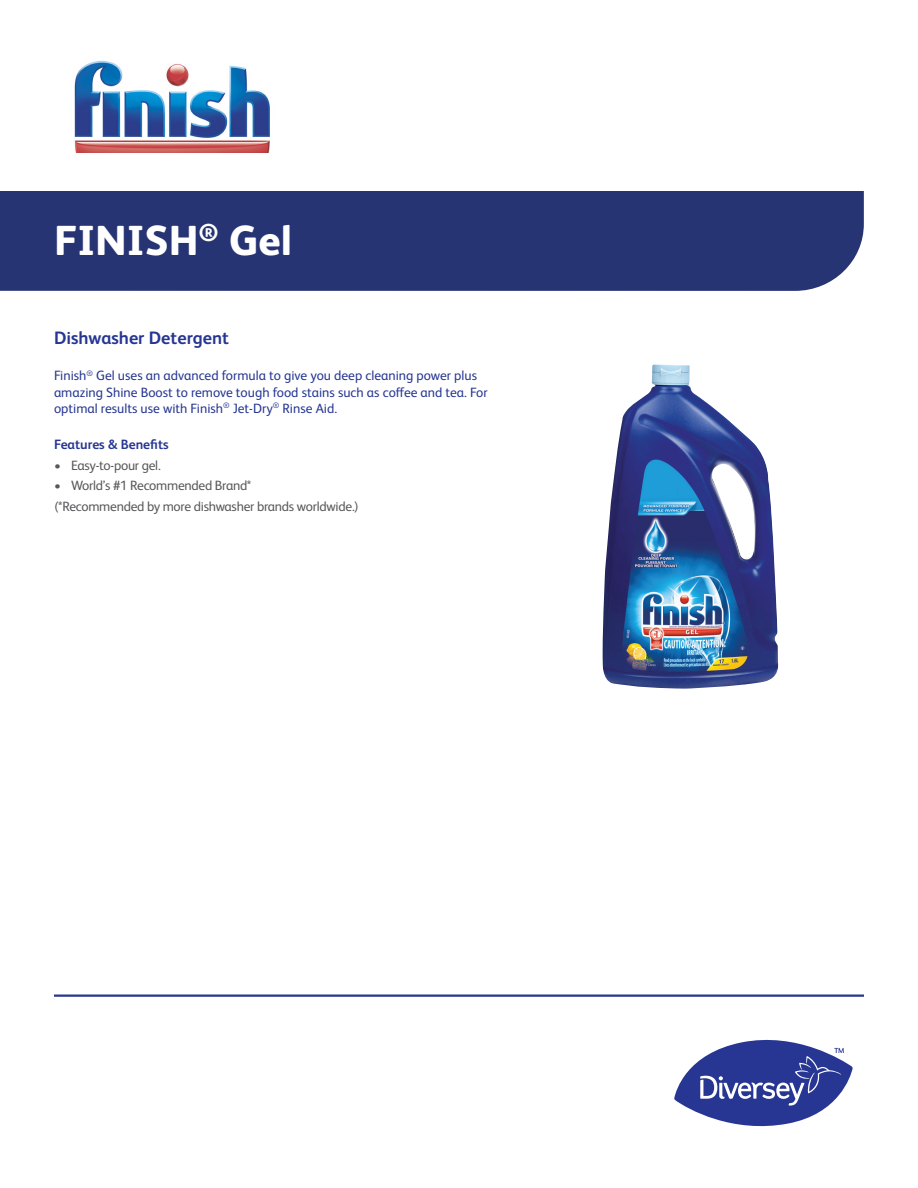
<style>
.page{position:relative;width:918px;height:1188px;background:#fff}
.page>*{position:absolute;margin:0;border:0;box-sizing:border-box;transform-origin:0 0}
.Fancy_Name_page_1{font:800 42px "FS Albert Pro";color:#fff}
.Intro_sentence_page{font:700 18px "FS Albert Pro";color:#263692}
.Intro_sentence_page-2{font:13.5px/16.2px "FS Albert Pro";color:#263692}
.bullet{font:13.5px "FS Albert Pro";letter-spacing:-.02em;color:#57585a}
.Section_headings{font:700 13.5px "FS Albert Pro";color:#263692}
</style>
<div class="page">
<hr style="left:54px;top:995px;width:810px;height:2px;background:#263692">
<svg style="left:674px;top:1039px;width:179px;height:88px"></svg>
<img style="left:602px;top:364px;width:176px;height:325px">
<div style="left:0;top:191px;width:864px;height:100px;background:#263473"></div>
<img style="left:74px;top:60px;width:196px;height:92px">
<p class="Fancy_Name_page_1" style="left:54px;top:207px;width:240px">FINISH<sup>®</sup> Gel</p>
<p class="Intro_sentence_page" style="left:54px;top:325px;width:177px">Dishwasher Detergent</p>
<p class="Intro_sentence_page-2" style="left:54px;top:367px;width:435px">Finish<sup>®</sup> Gel uses an advanced formula to give you deep cleaning power plus amazing Shine Boost to remove tough food stains such as coffee and tea. For optimal results use with Finish<sup>®</sup> Jet-Dry<sup>®</sup> Rinse Aid.</p>
<p class="Section_headings" style="left:54px;top:435px;width:116px">Features &amp; Benefits</p>
<p class="bullet" style="left:54px;top:455px;width:108px">• Easy-to-pour gel.</p>
<p class="bullet" style="left:54px;top:476px;width:199px">• World’s #1 Recommended Brand*</p>
<p class="bullet" style="left:54px;top:496px;width:306px">(*Recommended by more dishwasher brands worldwide.)</p>
</div>
